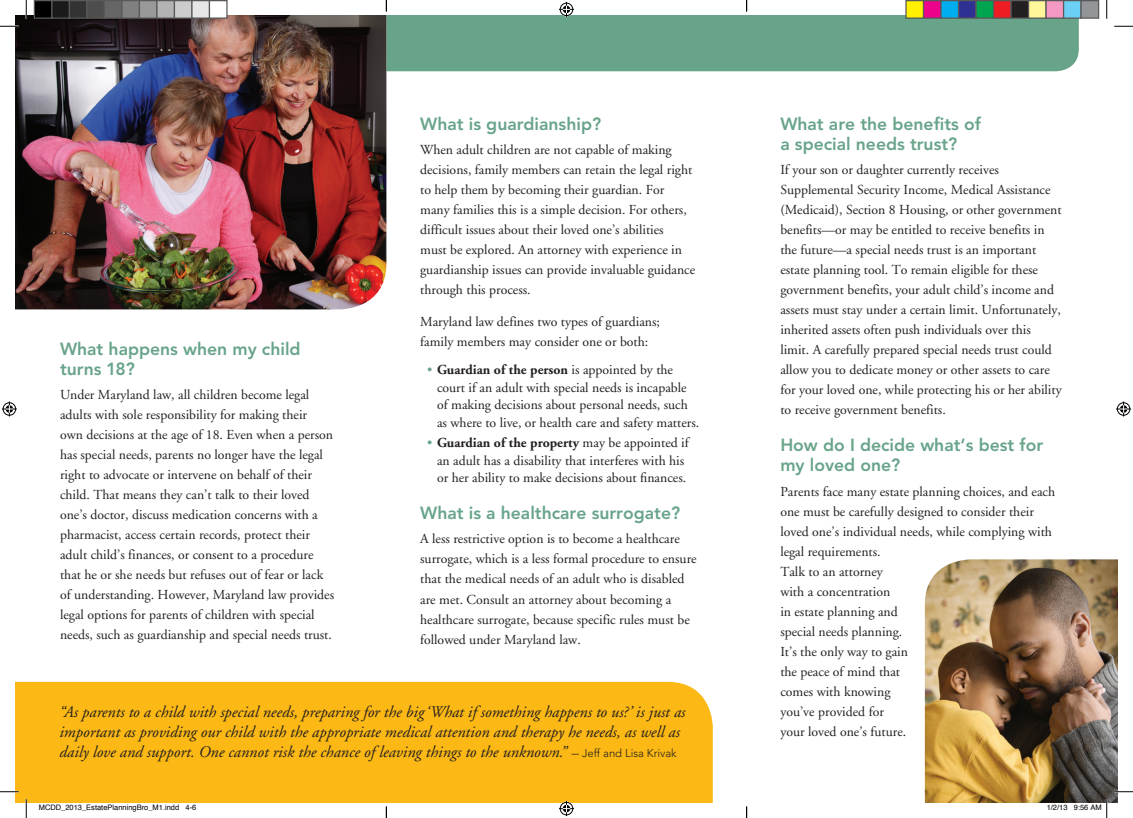
<style>
.page{position:relative;width:1133px;height:818px;background:#fff}
.page>*{position:absolute;margin:0;border:0;box-sizing:border-box;transform-origin:0 0}
.t1{font:800 17.5px/20px "Avenir";color:#68a48a}
.t2{font:italic 16.25px/20px "Adobe Garamond";color:#231f20}
.t3{font:13.75px/20px "Adobe Garamond";color:#231f20}
.t4{font:7.5px "Helvetica";color:#000}
.s1{color:#68a48a}
.s2{font-weight:700}
.s3{font-size:13.75px}
.s4{font-family:"Avenir";font-weight:300;font-style:normal;font-size:11.25px}
</style>
<div class="page">
<div style="left:15px;top:681px;width:697px;height:121px;background:#fcb814"></div>
<div style="left:386px;top:15px;width:692px;height:56px;background:#68a48a"></div>
<img style="left:15px;top:15px;width:371px;height:294px">
<img style="left:924px;top:559px;width:194px;height:243px">
<svg style="left:0;top:25px;width:19px;height:2px"></svg>
<svg style="left:1114px;top:25px;width:18px;height:2px"></svg>
<svg style="left:0;top:790px;width:19px;height:2px"></svg>
<svg style="left:1114px;top:790px;width:18px;height:2px"></svg>
<svg style="left:25px;top:0;width:2px;height:19px"></svg>
<svg style="left:25px;top:799px;width:2px;height:19px"></svg>
<svg style="left:1106px;top:0;width:1px;height:19px"></svg>
<svg style="left:559px;top:2px;width:15px;height:15px"></svg>
<svg style="left:559px;top:801px;width:15px;height:15px"></svg>
<svg style="left:2px;top:401px;width:15px;height:15px"></svg>
<svg style="left:1116px;top:401px;width:15px;height:15px"></svg>
<div style="left:34px;top:1px;width:18px;height:17px;background:#000"></div>
<div style="left:34px;top:0;width:18px;height:19px;border:1px solid #595959"></div>
<div style="left:52px;top:1px;width:17px;height:17px;background:#1a1a1a"></div>
<div style="left:51px;top:0;width:19px;height:19px;border:1px solid #595959"></div>
<div style="left:69px;top:1px;width:18px;height:17px;background:#333"></div>
<div style="left:69px;top:0;width:19px;height:19px;border:1px solid #595959"></div>
<div style="left:87px;top:1px;width:17px;height:17px;background:#4d4d4d"></div>
<div style="left:86px;top:0;width:19px;height:19px;border:1px solid #595959"></div>
<div style="left:104px;top:1px;width:18px;height:17px;background:#666"></div>
<div style="left:104px;top:0;width:18px;height:19px;border:1px solid #595959"></div>
<div style="left:122px;top:1px;width:17px;height:17px;background:#808080"></div>
<div style="left:121px;top:0;width:19px;height:19px;border:1px solid #595959"></div>
<div style="left:139px;top:1px;width:18px;height:17px;background:#999"></div>
<div style="left:139px;top:0;width:19px;height:19px;border:1px solid #595959"></div>
<div style="left:157px;top:1px;width:17px;height:17px;background:#b3b3b3"></div>
<div style="left:156px;top:0;width:19px;height:19px;border:1px solid #595959"></div>
<div style="left:174px;top:1px;width:18px;height:17px;background:#ccc"></div>
<div style="left:174px;top:0;width:18px;height:19px;border:1px solid #595959"></div>
<div style="left:192px;top:1px;width:17px;height:17px;background:#e6e6e6"></div>
<div style="left:191px;top:0;width:19px;height:19px;border:1px solid #595959"></div>
<div style="left:209px;top:1px;width:18px;height:17px;background:#fff"></div>
<div style="left:209px;top:0;width:19px;height:19px;border:1px solid #595959"></div>
<div style="left:906px;top:1px;width:17px;height:17px;background:#fff101"></div>
<div style="left:905px;top:0;width:19px;height:19px;border:1px solid #595959"></div>
<div style="left:923px;top:1px;width:18px;height:17px;background:#ed028c"></div>
<div style="left:922px;top:0;width:19px;height:19px;border:1px solid #595959"></div>
<div style="left:941px;top:1px;width:17px;height:17px;background:#00aeef"></div>
<div style="left:940px;top:0;width:19px;height:19px;border:1px solid #595959"></div>
<div style="left:958px;top:1px;width:18px;height:17px;background:#2e3092"></div>
<div style="left:958px;top:0;width:18px;height:19px;border:1px solid #595959"></div>
<div style="left:976px;top:1px;width:17px;height:17px;background:#00a54f"></div>
<div style="left:975px;top:0;width:19px;height:19px;border:1px solid #595959"></div>
<div style="left:993px;top:1px;width:18px;height:17px;background:#ee1d23"></div>
<div style="left:992px;top:0;width:19px;height:19px;border:1px solid #595959"></div>
<div style="left:1011px;top:1px;width:17px;height:17px;background:#231f20"></div>
<div style="left:1010px;top:0;width:19px;height:19px;border:1px solid #595959"></div>
<div style="left:1028px;top:1px;width:18px;height:17px;background:#fff79a"></div>
<div style="left:1028px;top:0;width:18px;height:19px;border:1px solid #595959"></div>
<div style="left:1046px;top:1px;width:17px;height:17px;background:#f499c2"></div>
<div style="left:1045px;top:0;width:19px;height:19px;border:1px solid #595959"></div>
<div style="left:1063px;top:1px;width:18px;height:17px;background:#6bcff6"></div>
<div style="left:1062px;top:0;width:19px;height:19px;border:1px solid #595959"></div>
<div style="left:1081px;top:1px;width:17px;height:17px;background:#939598"></div>
<div style="left:1080px;top:0;width:19px;height:19px;border:1px solid #595959"></div>
<svg style="left:39px;top:802px;width:140px;height:1px"></svg>
<svg style="left:1073px;top:799px;width:34px;height:19px"></svg>
<svg style="left:385px;top:0;width:2px;height:11px"></svg>
<svg style="left:385px;top:806px;width:2px;height:12px"></svg>
<svg style="left:746px;top:806px;width:1px;height:12px"></svg>
<p class="t1" style="left:60px;top:338px;width:242px">What happens when my child turns 18?</p>
<p class="t3" style="left:60px;top:385px;width:276px">Under Maryland law, all children become legal adults with sole responsibility for making their<br>own decisions at the age of 18. Even when a person has special needs, parents no longer have the legal right to advocate or intervene on behalf of their child. That means they can’t talk to their loved one’s doctor, discuss medication concerns with a pharmacist, access certain records, protect their adult child’s finances, or consent to a procedure that he or she needs but refuses out of fear or lack of understanding. However, Maryland law provides legal options for parents of children with special needs, such as guardianship and special needs trust.</p>
<p class="t1" style="left:420px;top:113px;width:182px">What is guardianship?</p>
<p class="t3" style="left:420px;top:140px;width:276px">When adult children are not capable of making decisions, family members can retain the legal right to help them by becoming their guardian. For many families this is a simple decision. For others, difficult issues about their loved one’s abilities<br>must be explored. An attorney with experience in guardianship issues can provide invaluable guidance through this process.</p>
<p class="t3" style="left:420px;top:311px;width:241px">Maryland law defines two types of guardians; family members may consider one or both:</p>
<p class="t3" style="left:437px;top:361px;width:264px;line-height:17.5px;text-indent:-10px"><span class="s1">•</span> <span class="s2">Guardian of the person</span> is appointed by the court if an adult with special needs is incapable of making decisions about personal needs, such as where to live, or health care and safety matters.</p>
<p class="t3" style="left:427px;top:434px;width:263px;line-height:17.5px;text-align:center"><span class="s1">•</span> <span class="s2">Guardian of the property</span> may be appointed if an adult has a disability that interferes with his or her ability to make decisions about finances.</p>
<p class="t1" style="left:420px;top:503px;width:261px">What is a healthcare surrogate?</p>
<p class="t3" style="left:420px;top:529px;width:278px">A less restrictive option is to become a healthcare surrogate, which is a less formal procedure to ensure that the medical needs of an adult who is disabled are met. Consult an attorney about becoming a healthcare surrogate, because specific rules must be followed under Maryland law.</p>
<p class="t2" style="left:59px;top:702px;width:627px">“As parents to a child with special needs, preparing for the big ‘What if something happens to us?’ is just as important as providing our child with the appropriate medical attention and therapy he needs, as well as daily love and support. One cannot risk the chance of leaving things to the unknown.” <span class="s3">–</span> <span class="s4">Jeff and Lisa Krivak</span></p>
<p class="t1" style="left:780px;top:113px;width:202px">What are the benefits of a special needs trust?</p>
<p class="t3" style="left:780px;top:160px;width:283px">If your son or daughter currently receives Supplemental Security Income, Medical Assistance (Medicaid), Section 8 Housing, or other government benefits—or may be entitled to receive benefits in the future—a special needs trust is an important estate planning tool. To remain eligible for these government benefits, your adult child’s income and assets must stay under a certain limit. Unfortunately, inherited assets often push individuals over this limit. A carefully prepared special needs trust could allow you to dedicate money or other assets to care for your loved one, while protecting his or her ability to receive government benefits.</p>
<p class="t1" style="left:780px;top:435px;width:264px">How do I decide what’s best for my loved one?</p>
<p class="t3" style="left:780px;top:481px;width:276px">Parents face many estate planning choices, and each one must be carefully designed to consider their loved one’s individual needs, while complying with legal requirements.<br>Talk to an attorney<br>with a concentration<br>in estate planning and<br>special needs planning.<br>It’s the only way to gain<br>the peace of mind that<br>comes with knowing<br>you’ve provided for<br>your loved one’s future.</p>
<p class="t4" style="left:39px;top:802px;width:159px">MCDD_2013_EstatePlanningBro_M1.indd 4-6</p>
<p class="t4" style="left:1046px;top:802px;width:57px">1/2/13 9:56 AM</p>
</div>
